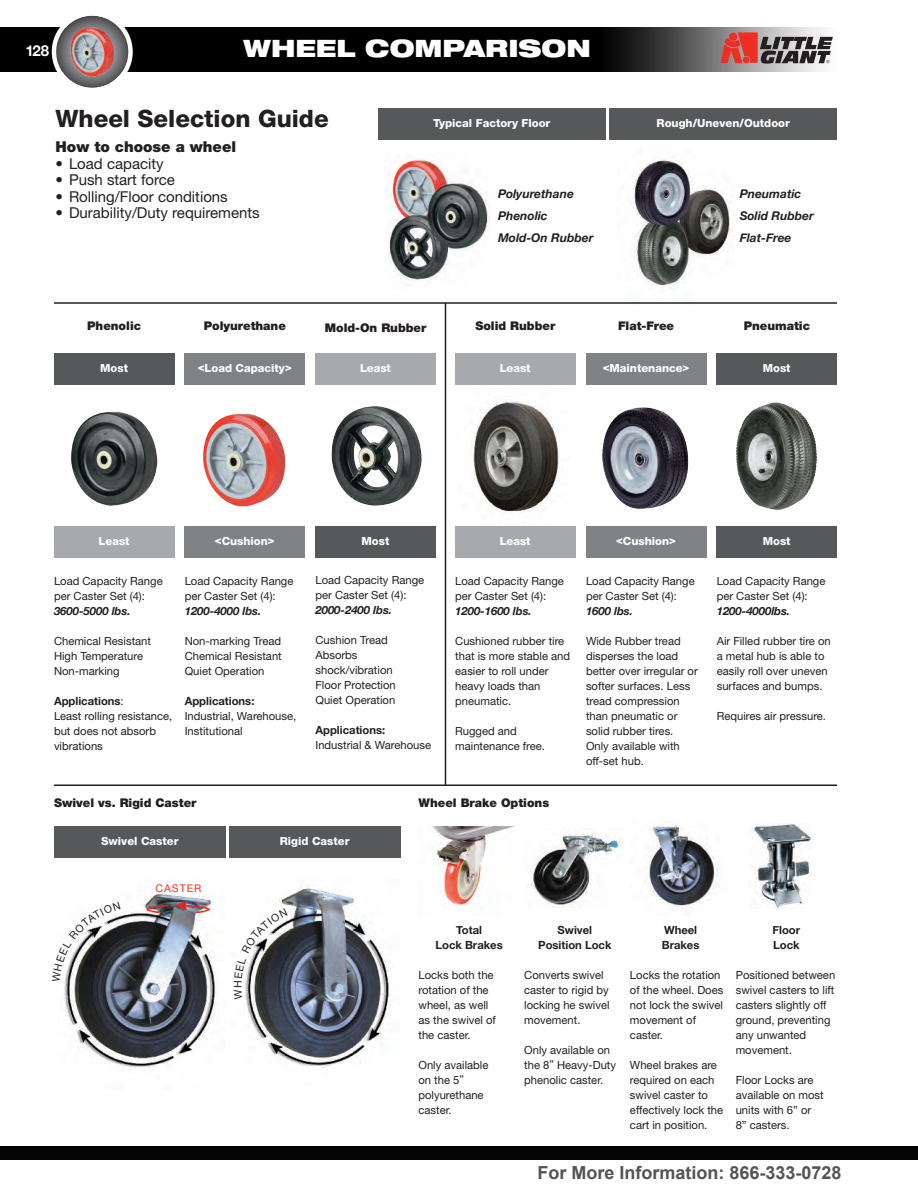
<style>
.page{position:relative;width:918px;height:1188px;background:#fff}
.page>*{position:absolute;margin:0;border:0;box-sizing:border-box;transform-origin:0 0}
.t1{font:800 24px "Helvetica Neue";color:#231f20}
.t2{font:900 expanded 24px "Helvetica Neue";color:#fff}
.t3{font:700 18px "Arial";color:#545454}
.t4{font:15px "Helvetica Neue";color:#231f20}
.t5{font:900 15px "Helvetica Neue";color:#231f20}
.t6{font:700 15px "Helvetica Neue";color:#fff}
.t7{font:900 12px "Helvetica Neue";color:#231f20}
.t8{font:italic 700 12px/21.8px "Helvetica Neue";color:#231f20}
.t9{font:11.25px/15px "Helvetica Neue";color:#231f20}
.t10{font:800 11.25px "Helvetica Neue";color:#fff}
.t11{font:700 11.25px/15px "Helvetica Neue";color:#231f20;text-align:center}
.t12{font:italic 700 11.25px "Helvetica Neue";color:#231f20}
.t13{font:10.5px "Helvetica Neue";letter-spacing:.1em;color:#ee2e22}
.s1{font-weight:700}
.s2{font-family:"Lucida Grande"}
</style>
<div class="page">
<img style="left:389px;top:158px;width:101px;height:123px">
<img style="left:633px;top:159px;width:97px;height:130px">
<img style="left:0;top:27px;width:825px;height:45px">
<svg style="left:721px;top:32px;width:112px;height:32px;background:#9d6d6a"></svg>
<svg style="left:52px;top:15px;width:81px;height:73px"></svg>
<img style="left:70px;top:28px;width:44px;height:49px">
<div style="left:0;top:1146px;width:918px;height:14px;background:#040503"></div>
<div style="left:378px;top:108px;width:227px;height:32px;background:#57585a"></div>
<div style="left:610px;top:108px;width:227px;height:32px;background:#57585a"></div>
<div style="left:54px;top:826px;width:172px;height:32px;background:#57585a"></div>
<div style="left:229px;top:826px;width:171px;height:32px;background:#57585a"></div>
<hr style="left:54px;top:302px;width:783px;height:2px;background:#231f20">
<hr style="left:54px;top:784px;width:783px;height:2px;background:#231f20">
<div style="left:54px;top:353px;width:120px;height:32px;background:#57585a"></div>
<div style="left:54px;top:526px;width:120px;height:32px;background:#a8a9ad"></div>
<img style="left:71px;top:411px;width:87px;height:95px">
<div style="left:185px;top:353px;width:120px;height:32px;background:#808285"></div>
<div style="left:185px;top:526px;width:120px;height:32px;background:#808285"></div>
<img style="left:203px;top:414px;width:82px;height:93px">
<div style="left:315px;top:353px;width:121px;height:32px;background:#a8a9ad"></div>
<div style="left:315px;top:526px;width:121px;height:32px;background:#57585a"></div>
<img style="left:331px;top:406px;width:91px;height:100px">
<div style="left:455px;top:353px;width:120px;height:32px;background:#a8a9ad"></div>
<div style="left:455px;top:526px;width:120px;height:32px;background:#a8a9ad"></div>
<img style="left:471px;top:402px;width:88px;height:112px">
<div style="left:586px;top:353px;width:120px;height:32px;background:#808285"></div>
<div style="left:586px;top:526px;width:120px;height:32px;background:#808285"></div>
<img style="left:602px;top:407px;width:86px;height:102px">
<div style="left:717px;top:353px;width:120px;height:32px;background:#57585a"></div>
<div style="left:717px;top:526px;width:120px;height:32px;background:#57585a"></div>
<img style="left:736px;top:402px;width:81px;height:108px">
<img style="left:433px;top:827px;width:79px;height:78px">
<img style="left:530px;top:828px;width:93px;height:80px">
<img style="left:644px;top:821px;width:73px;height:94px">
<img style="left:749px;top:824px;width:62px;height:85px">
<img style="left:64px;top:890px;width:152px;height:179px">
<img style="left:245px;top:887px;width:145px;height:181px">
<hr style="left:445px;top:303px;width:1px;height:482px;background:#231f20">
<svg style="left:245px;top:908px;width:43px;height:91px"></svg>
<svg style="left:64px;top:901px;width:57px;height:81px"></svg>
<h3 class="t6" style="left:26px;top:42px;width:25px">128</h3>
<h1 class="t2" style="left:243px;top:40px;width:349px">WHEEL COMPARISON</h1>
<h1 class="t1" style="left:56px;top:109px;width:275px">Wheel Selection Guide</h1>
<h3 class="t5" style="left:56px;top:141px;width:182px">How to choose a wheel</h3>
<h3 class="t4" style="left:56px;top:158px;width:110px">• Load capacity</h3>
<h3 class="t4" style="left:56px;top:174px;width:121px">• Push start force</h3>
<h3 class="t4" style="left:56px;top:191px;width:174px">• Rolling/Floor conditions</h3>
<h3 class="t4" style="left:56px;top:207px;width:206px">• Durability/Duty requirements</h3>
<p class="t10" style="left:433px;top:119px;width:119px">Typical Factory Floor</p>
<p class="t10" style="left:657px;top:119px;width:135px">Rough/Uneven/Outdoor</p>
<p class="t8" style="left:498px;top:183px;width:97px">Polyurethane<br>Phenolic<br>Mold-On Rubber</p>
<p class="t8" style="left:740px;top:183px;width:75px">Pneumatic<br>Solid Rubber<br>Flat-Free</p>
<p class="t7" style="left:87px;top:322px;width:55px">Phenolic</p>
<p class="t10" style="left:100px;top:364px;width:29px">Most</p>
<p class="t7" style="left:204px;top:322px;width:84px">Polyurethane</p>
<p class="t10" style="left:198px;top:364px;width:95px">&lt;Load Capacity&gt;</p>
<p class="t7" style="left:325px;top:324px;width:103px">Mold-On Rubber</p>
<p class="t10" style="left:360px;top:364px;width:33px">Least</p>
<p class="t7" style="left:475px;top:322px;width:81px">Solid Rubber</p>
<p class="t10" style="left:500px;top:364px;width:33px">Least</p>
<p class="t7" style="left:618px;top:322px;width:58px">Flat-Free</p>
<p class="t10" style="left:603px;top:364px;width:88px">&lt;Maintenance&gt;</p>
<p class="t7" style="left:744px;top:322px;width:68px">Pneumatic</p>
<p class="t10" style="left:763px;top:364px;width:29px">Most</p>
<p class="t10" style="left:99px;top:537px;width:33px">Least</p>
<p class="t10" style="left:215px;top:537px;width:61px">&lt;Cushion&gt;</p>
<p class="t10" style="left:362px;top:537px;width:29px">Most</p>
<p class="t10" style="left:500px;top:537px;width:33px">Least</p>
<p class="t10" style="left:616px;top:537px;width:61px">&lt;Cushion&gt;</p>
<p class="t10" style="left:763px;top:537px;width:29px">Most</p>
<p class="t9" style="left:54px;top:575px;width:110px">Load Capacity Range per Caster Set (4):</p>
<p class="t12" style="left:54px;top:604px;width:78px">3600-5000 lbs.</p>
<p class="t9" style="left:54px;top:635px;width:99px">Chemical Resistant<br>High Temperature<br>Non-marking</p>
<p class="t9" style="left:54px;top:695px;width:120px"><span class="s1">applications</span>:<br>Least rolling resistance, but does not absorb vibrations</p>
<p class="t9" style="left:185px;top:575px;width:110px">Load Capacity Range per Caster Set (4):</p>
<p class="t12" style="left:185px;top:604px;width:78px">1200-4000 lbs.</p>
<p class="t9" style="left:185px;top:635px;width:99px;text-align:justify">Non-marking Tread Chemical Resistant Quiet Operation</p>
<p class="t11" style="left:185px;top:694px;width:71px">applications:</p>
<p class="t9" style="left:185px;top:710px;width:113px">Industrial, Warehouse,<br>Institutional</p>
<p class="t9" style="left:315px;top:574px;width:110px">Load Capacity Range per Caster Set (4):</p>
<p class="t12" style="left:315px;top:603px;width:78px">2000-2400 lbs.</p>
<p class="t9" style="left:315px;top:634px;width:82px">Cushion Tread<br>Absorbs shock/vibration<br>Floor Protection<br>Quiet Operation</p>
<p class="t11" style="left:315px;top:723px;width:71px">applications:</p>
<p class="t9" style="left:315px;top:739px;width:117px">Industrial &amp; Warehouse</p>
<p class="t9" style="left:455px;top:575px;width:110px">Load Capacity Range per Caster Set (4):</p>
<p class="t12" style="left:455px;top:604px;width:78px">1200-1600 lbs.</p>
<p class="t9" style="left:455px;top:635px;width:116px">Cushioned rubber tire that is more stable and easier to roll under heavy loads than pneumatic.</p>
<p class="t9" style="left:455px;top:725px;width:91px">Rugged and maintenance free.</p>
<p class="t9" style="left:586px;top:575px;width:110px">Load Capacity Range per Caster Set (4):</p>
<p class="t12" style="left:586px;top:604px;width:48px">1600 lbs.</p>
<p class="t9" style="left:586px;top:635px;width:113px">Wide Rubber tread disperses the load better over irregular or softer surfaces. Less tread compression than pneumatic or solid rubber tires.<br>Only available with off-set hub.</p>
<p class="t9" style="left:717px;top:575px;width:110px">Load Capacity Range per Caster Set (4):</p>
<p class="t12" style="left:717px;top:604px;width:75px">1200-4000lbs.</p>
<p class="t9" style="left:717px;top:635px;width:116px">Air Filled rubber tire on a metal hub is able to easily roll over uneven surfaces and bumps.</p>
<p class="t9" style="left:717px;top:710px;width:111px">Requires air pressure.</p>
<p class="t7" style="left:54px;top:799px;width:144px">Swivel vs. Rigid Caster</p>
<p class="t7" style="left:418px;top:799px;width:132px">Wheel Brake Options</p>
<p class="t10" style="left:101px;top:837px;width:79px">Swivel Caster</p>
<p class="t10" style="left:280px;top:837px;width:71px">Rigid Caster</p>
<p class="t13" style="left:155px;top:882px;width:48px">CASTER</p>
<p class="t11" style="left:435px;top:922px;width:69px">total<br>Lock Brakes</p>
<p class="t9" style="left:418px;top:969px;width:79px">Locks both the rotation of the wheel, as well as the swivel of the caster.</p>
<p class="t9" style="left:418px;top:1059px;width:71px">Only available on the 5<span class="s2">” </span>polyurethane caster.</p>
<p class="t11" style="left:538px;top:922px;width:75px">Swivel<br>Position Lock</p>
<p class="t9" style="left:524px;top:969px;width:87px">Converts swivel caster to rigid by locking he swivel movement.</p>
<p class="t9" style="left:524px;top:1044px;width:93px">Only available on the 8<span class="s2">”</span> Heavy-Duty phenolic caster.</p>
<p class="t11" style="left:662px;top:922px;width:39px;text-align:left">Wheel<br>Brakes</p>
<p class="t9" style="left:630px;top:969px;width:95px">Locks the rotation of the wheel. Does not lock the swivel movement of caster.</p>
<p class="t9" style="left:630px;top:1059px;width:95px">Wheel brakes are required on each swivel caster to effectively lock the cart in position.</p>
<p class="t11" style="left:773px;top:922px;width:29px;text-align:left">Floor<br>Lock</p>
<p class="t9" style="left:736px;top:969px;width:101px">Positioned between swivel casters to lift casters slightly off ground, preventing any unwanted movement.</p>
<p class="t9" style="left:736px;top:1074px;width:90px">Floor Locks are available on most units with 6” or<br>8” casters.</p>
<h2 class="t3" style="left:537px;top:1163px;width:306px">For More Information: 866-333-0728</h2>
</div>
